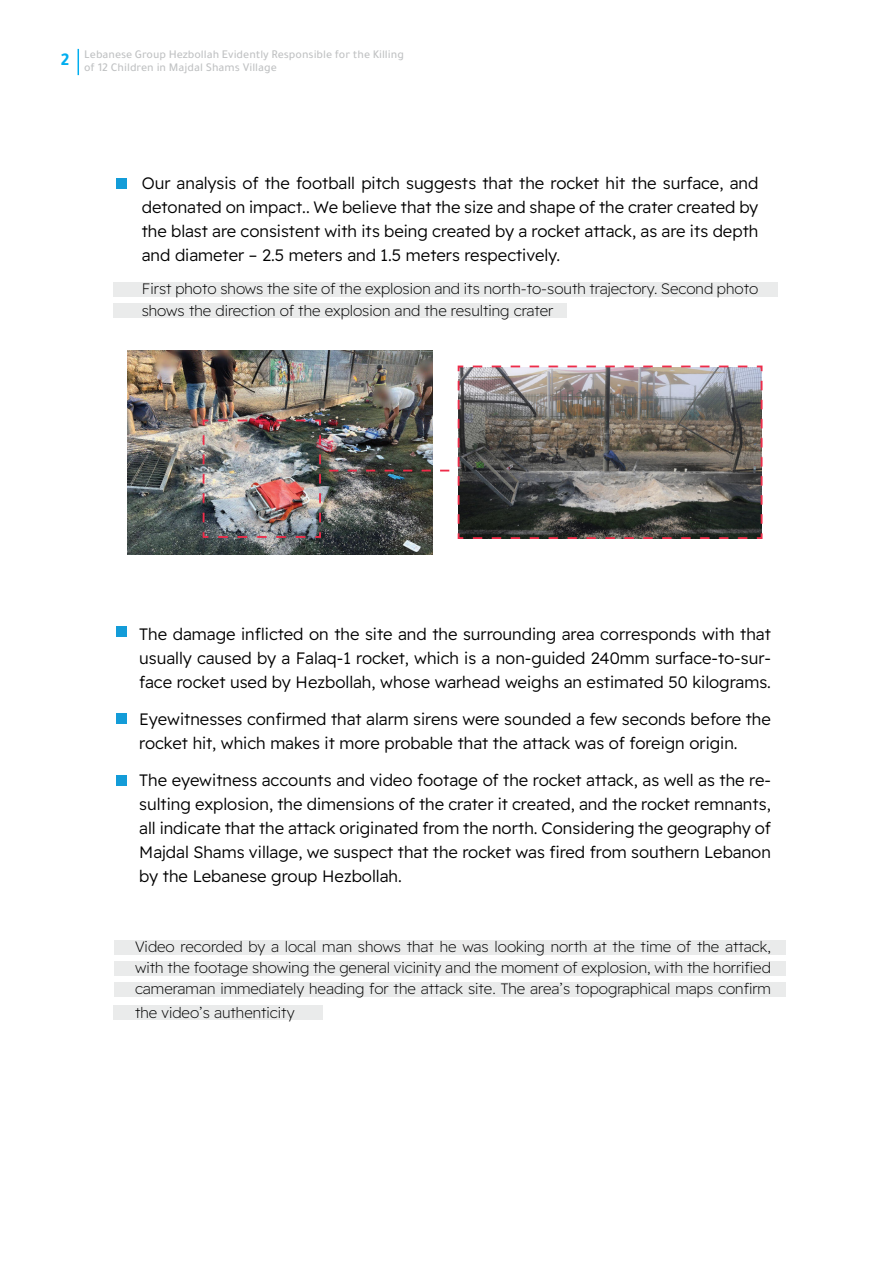
<style>
.page{position:relative;width:893px;height:1263px;background:#fff}
.page>*{position:absolute;margin:0;border:0;box-sizing:border-box;transform-origin:0 0}
.t1{font:700 18px "Tajawal";color:#00aeef}
.t2{font:300 16.5px/24px "Readex Pro";color:#000;text-align:justify}
.t3{font:200 15px/21px "Readex Pro";color:#000}
.t4{font:500 12px "Tajawal";color:#919496}
</style>
<div class="page">
<svg style="left:78px;top:49px;width:1px;height:26px"></svg>
<div style="left:114px;top:282px;width:664px;height:14px;background:#eaebeb"></div>
<div style="left:114px;top:940px;width:671px;height:15px;background:#eaebeb"></div>
<div style="left:114px;top:303px;width:453px;height:15px;background:#eaebeb"></div>
<div style="left:114px;top:961px;width:671px;height:15px;background:#eaebeb"></div>
<div style="left:114px;top:982px;width:671px;height:15px;background:#eaebeb"></div>
<div style="left:114px;top:1005px;width:209px;height:14px;background:#eaebeb"></div>
<div style="left:116px;top:178px;width:11px;height:11px;background:#139cd8"></div>
<div style="left:116px;top:626px;width:11px;height:11px;background:#139cd8"></div>
<img style="left:127px;top:350px;width:306px;height:204px">
<img style="left:202px;top:366px;width:560px;height:173px">
<div style="left:116px;top:713px;width:11px;height:11px;background:#139cd8"></div>
<div style="left:116px;top:775px;width:11px;height:10px;background:#139cd8"></div>
<p class="t1" style="left:61px;top:46px;width:10px">2</p>
<p class="t4" style="left:84px;top:45px;width:321px">Lebanese Group Hezbollah Evidently Responsible for the Killing</p>
<p class="t4" style="left:84px;top:59px;width:194px">of 12 Children in Majdal Shams Village</p>
<p class="t2" style="left:142px;top:171px;width:618px">Our analysis of the football pitch suggests that the rocket hit the surface, and detonated on impact.. We believe that the size and shape of the crater created by the blast are consistent with its being created by a rocket attack, as are its depth and diameter – 2.5 meters and 1.5 meters respectively.</p>
<p class="t3" style="left:142px;top:279px;width:618px">First photo shows the site of the explosion and its north-to-south trajectory. Second photo shows the direction of the explosion and the resulting crater</p>
<p class="t2" style="left:139px;top:622px;width:633px">The damage inflicted on the site and the surrounding area corresponds with that</p>
<p class="t2" style="left:139px;top:670px;width:633px">face rocket used by Hezbollah, whose warhead weighs an estimated 50 kilograms.</p>
<p class="t2" style="left:139px;top:646px;width:633px">usually caused by a Falaq-1 rocket, which is a non-guided 240mm surface-to-sur-</p>
<p class="t2" style="left:139px;top:707px;width:633px">Eyewitnesses confirmed that alarm sirens were sounded a few seconds before the rocket hit, which makes it more probable that the attack was of foreign origin.</p>
<p class="t2" style="left:139px;top:768px;width:633px">The eyewitness accounts and video footage of the rocket attack, as well as the re-</p>
<p class="t2" style="left:139px;top:816px;width:633px">all indicate that the attack originated from the north. Considering the geography of Majdal Shams village, we suspect that the rocket was fired from southern Lebanon by the Lebanese group Hezbollah.</p>
<p class="t2" style="left:139px;top:792px;width:633px">sulting explosion, the dimensions of the crater it created, and the rocket remnants,</p>
<p class="t3" style="left:135px;top:936px;width:637px;text-align:justify">Video recorded by a local man shows that he was looking north at the time of the attack, with the footage showing the general vicinity and the moment of explosion, with the horrified cameraman immediately heading for the attack site. The area s’ topographical maps confirm</p>
<p class="t3" style="left:135px;top:1002px;width:161px">the video s’ authenticity</p>
</div>
